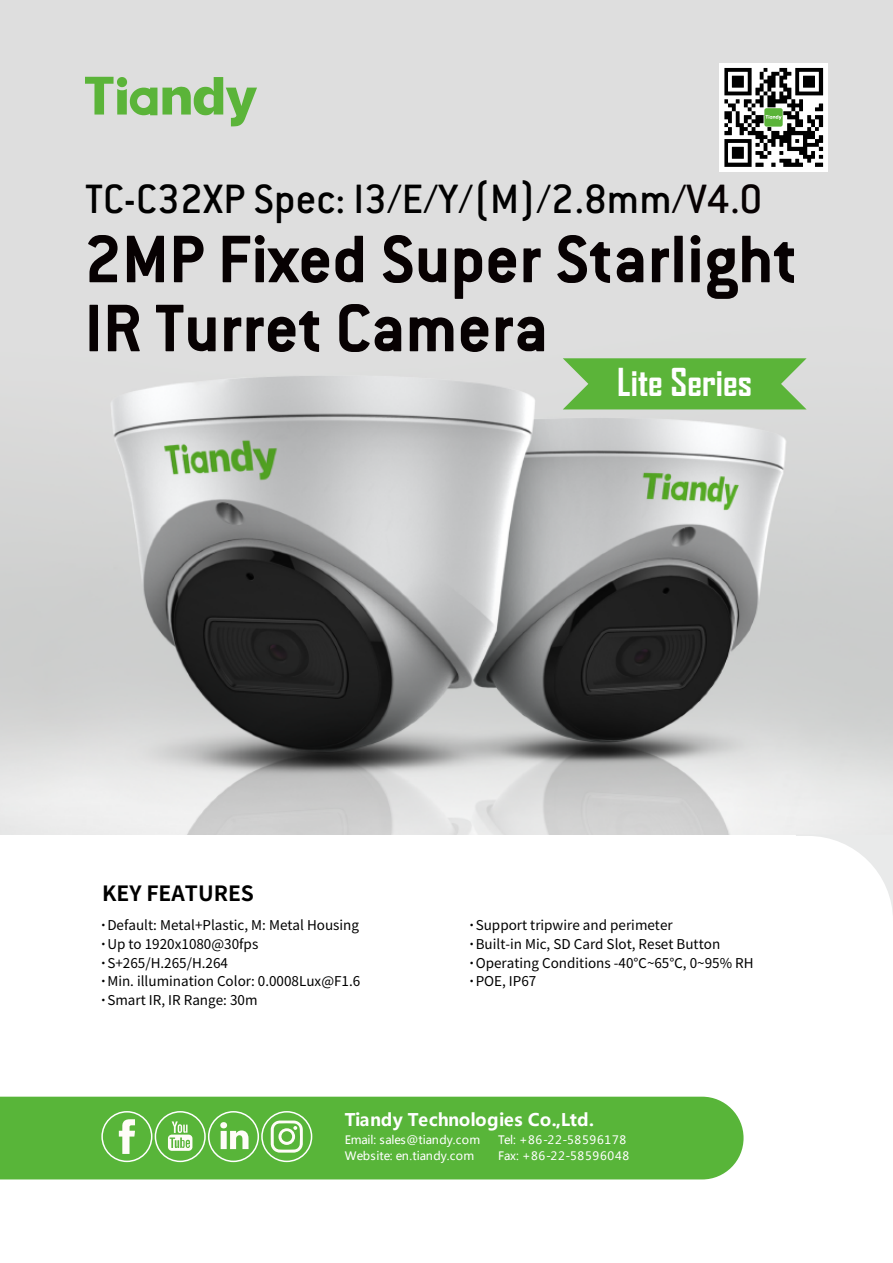
<style>
.page{position:relative;width:893px;height:1263px;background:#fff}
.page>*{position:absolute;margin:0;border:0;box-sizing:border-box;transform-origin:0 0}
.t1{font:700 73.8px/69px "Conduit ITC Std";color:#070102}
.t2{font:500 45px "Conduit ITC";color:#010101}
.t3{font:700 36.9px "Agency FB";color:#fff}
.t4{font:700 21px "Source Han Sans CN";color:#000}
.t5{font:700 17.25px "Microsoft Ya Hei";letter-spacing:.005em;color:#fff}
.t6{font:13.5px/18.6px "Source Han Sans CN";color:#000}
.t7{font:11.55px/15.8px "Microsoft Ya Hei";letter-spacing:.015em;color:#fff}
.t8{font:11.55px/16px "Microsoft Ya Hei";letter-spacing:.065em;color:#fff}
.s1{color:#070102}
.s2{font-weight:700}
</style>
<div class="page">
<img style="left:0;top:0;width:893px;height:835px">
<svg style="left:796px;top:834px;width:97px;height:79px"></svg>
<div style="left:0;top:1097px;width:743px;height:82px;background:#58b539"></div>
<div style="left:101px;top:1111px;width:51px;height:51px;border:2px solid #fff;border-radius:50%"></div>
<svg style="left:119px;top:1119px;width:16px;height:35px"></svg>
<div style="left:155px;top:1111px;width:51px;height:51px;border:2px solid #fff;border-radius:50%"></div>
<svg style="left:168px;top:1121px;width:24px;height:30px"></svg>
<div style="left:208px;top:1111px;width:51px;height:51px;border:2px solid #fff;border-radius:50%"></div>
<svg style="left:220px;top:1122px;width:28px;height:27px"></svg>
<div style="left:261px;top:1111px;width:51px;height:51px;border:2px solid #fff;border-radius:50%"></div>
<svg style="left:271px;top:1120px;width:32px;height:33px"></svg>
<svg style="left:85px;top:77px;width:172px;height:49px;background:#abcd9e"></svg>
<svg style="left:563px;top:358px;width:243px;height:51px;background:#68b84a"></svg>
<div style="left:719px;top:63px;width:109px;height:109px;background:#fff"></div>
<svg style="left:724px;top:68px;width:99px;height:99px"></svg>
<h2 class="t2" style="left:85px;top:171px;width:679px">TC-C32XP Spec: I3/E/Y/(M)/2.8mm<span class="s1">/V4.0</span></h2>
<h1 class="t1" style="left:85px;top:223px;width:714px">2MP Fixed Super Starlight<br>IR Turret Camera</h1>
<h3 class="t3" style="left:617px;top:360px;width:136px">Lite Series</h3>
<h3 class="t4" style="left:102px;top:882px;width:153px">KEY FEATURES</h3>
<p class="t6" style="left:99px;top:916px;width:262px"><span class="s2">·</span>Default: Metal+Plastic, M: Metal Housing <span class="s2">·</span>Up to 1920x1080@30fps <span class="s2">·</span>S+265/H.265/H.264<br><span class="s2">·</span>Min. illumination Color: 0.0008Lux@F1.6 <span class="s2">·</span>Smart IR, IR Range: 30m</p>
<p class="t6" style="left:468px;top:916px;width:287px"><span class="s2">·</span>Support tripwire and perimeter<br><span class="s2">·</span>Built-in Mic, SD Card Slot, Reset Button <span class="s2">·</span>Operating Conditions -40℃~65℃, 0~95% RH <span class="s2">·</span>POE, IP67</p>
<p class="t5" style="left:345px;top:1108px;width:251px">Tiandy Technologies Co.,Ltd.</p>
<p class="t7" style="left:345px;top:1131px;width:137px">Email: sales@tiandy.com<br>Website: en.tiandy.com</p>
<p class="t8" style="left:498px;top:1131px;width:133px">Tel: +86-22-58596178<br>Fax: +86-22-58596048</p>
</div>
